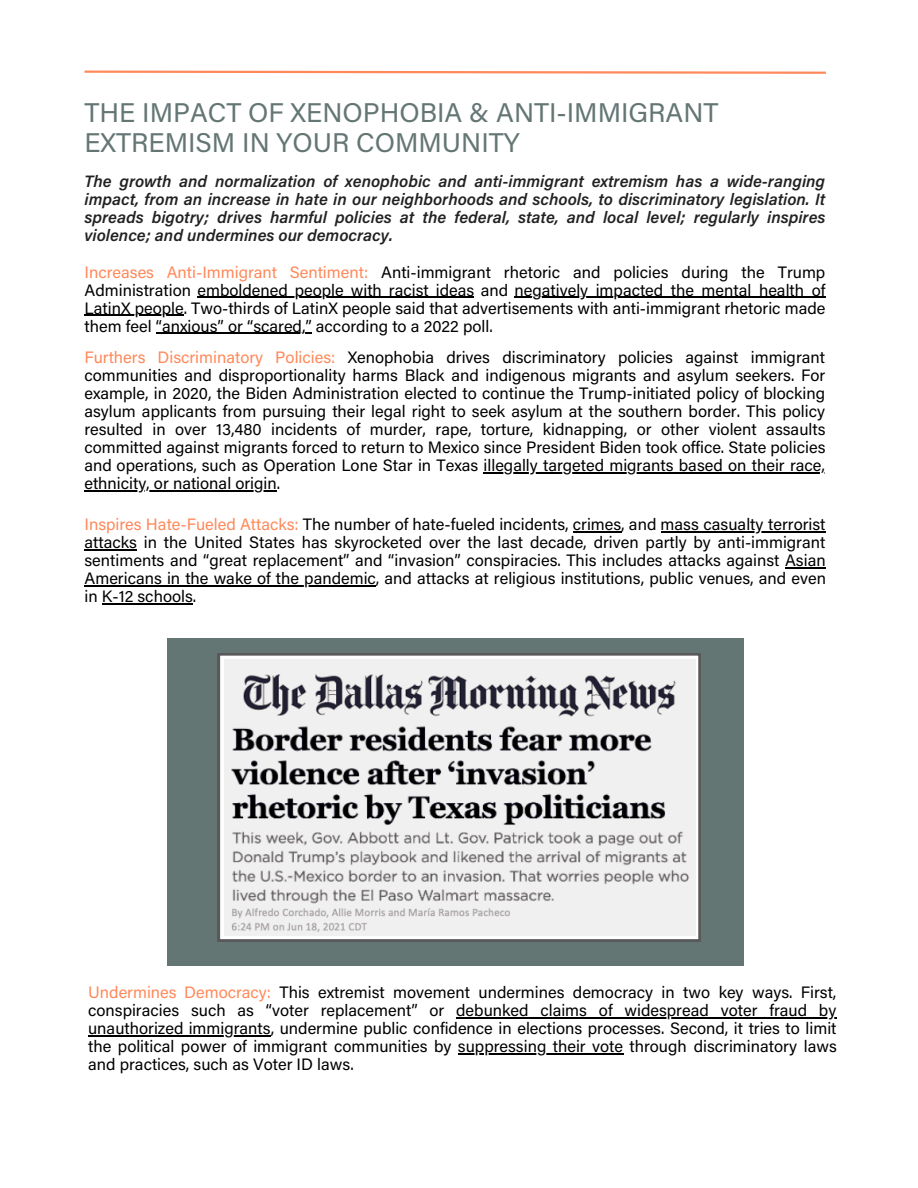
<style>
.page{position:relative;width:918px;height:1188px;background:#fff}
.page>*{position:absolute;margin:0;border:0;box-sizing:border-box;transform-origin:0 0}
.t1{font:27px/30.3px "Acumin Pro";color:#647674}
.t2{font:16.5px/18px "Acumin Pro";color:#000;text-align:justify}
.t3{font:italic 600 16.5px/18px "Acumin Pro";color:#222;text-align:justify}
.s1{color:#ff895a}
</style>
<div class="page">
<svg style="left:84px;top:70px;width:742px;height:4px"></svg>
<div style="left:167px;top:639px;width:576px;height:327px;background:#647674"></div>
<svg style="left:218px;top:653px;width:483px;height:288px;background:#bcbcbc"></svg>
<img style="left:224px;top:660px;width:471px;height:275px">
<hr style="left:197px;top:297px;width:277px;height:1px;background:#000">
<hr style="left:515px;top:297px;width:156px;height:1px;background:#000">
<hr style="left:671px;top:297px;width:154px;height:1px;background:#000">
<hr style="left:85px;top:315px;width:99px;height:1px;background:#000">
<hr style="left:156px;top:333px;width:156px;height:1px;background:#000">
<hr style="left:484px;top:473px;width:341px;height:1px;background:#000">
<hr style="left:84px;top:491px;width:193px;height:1px;background:#000">
<hr style="left:573px;top:531px;width:48px;height:2px;background:#000">
<hr style="left:661px;top:531px;width:165px;height:2px;background:#000">
<hr style="left:85px;top:549px;width:52px;height:2px;background:#000">
<hr style="left:785px;top:567px;width:41px;height:2px;background:#000">
<hr style="left:85px;top:585px;width:77px;height:2px;background:#000">
<hr style="left:162px;top:585px;width:214px;height:2px;background:#000">
<hr style="left:102px;top:603px;width:91px;height:2px;background:#000">
<hr style="left:456px;top:1017px;width:380px;height:1px;background:#000">
<hr style="left:88px;top:1035px;width:183px;height:1px;background:#000">
<hr style="left:458px;top:1053px;width:165px;height:1px;background:#000">
<h1 class="t1" style="left:84px;top:100px;width:636px">THE IMPACT OF XENOPHOBIA &amp; ANTI-IMMIGRANT<br>EXTREMISM IN YOUR COMMUNITY</h1>
<p class="t3" style="left:84px;top:174px;width:743px">The growth and normalization of xenophobic and anti-immigrant extremism has a wide-ranging impact, from an increase in hate in our neighborhoods and schools, to discriminatory legislation. It spreads bigotry; drives harmful policies at the federal, state, and local level; regularly inspires violence; and undermines our democracy.</p>
<p class="t2" style="left:85px;top:265px;width:743px"><span class="s1">Increases Anti-Immigrant Sentiment:</span> Anti-immigrant rhetoric and policies during the Trump Administration emboldened people with racist ideas and negatively impacted the mental health of LatinX people. Two-thirds of LatinX people said that advertisements with anti-immigrant rhetoric made them feel “anxious” or “scared,” according to a 2022 poll.</p>
<p class="t2" style="left:84px;top:351px;width:743px"><span class="s1">Furthers Discriminatory Policies:</span> Xenophobia drives discriminatory policies against immigrant communities and disproportionality harms Black and indigenous migrants and asylum seekers. For example, in 2020, the Biden Administration elected to continue the Trump-initiated policy of blocking asylum applicants from pursuing their legal right to seek asylum at the southern border. This policy resulted in over 13,480 incidents of murder, rape, torture, kidnapping, or other violent assaults committed against migrants forced to return to Mexico since President Biden took office. State policies and operations, such as Operation Lone Star in Texas illegally targeted migrants based on their race, ethnicity, or national origin.</p>
<p class="t2" style="left:85px;top:517px;width:743px"><span class="s1">Inspires Hate-Fueled Attacks:</span> The number of hate-fueled incidents, crimes, and mass casualty terrorist attacks in the United States has skyrocketed over the last decade, driven partly by anti-immigrant sentiments and “great replacement” and “invasion” conspiracies. This includes attacks against Asian Americans in the wake of the pandemic, and attacks at religious institutions, public venues, and even in K-12 schools.</p>
<p class="t2" style="left:88px;top:985px;width:750px"><span class="s1">Undermines Democracy:</span> This extremist movement undermines democracy in two key ways. First, conspiracies such as “voter replacement” or debunked claims of widespread voter fraud by unauthorized immigrants, undermine public confidence in elections processes. Second, it tries to limit the political power of immigrant communities by suppressing their vote through discriminatory laws and practices, such as Voter ID laws.</p>
</div>
